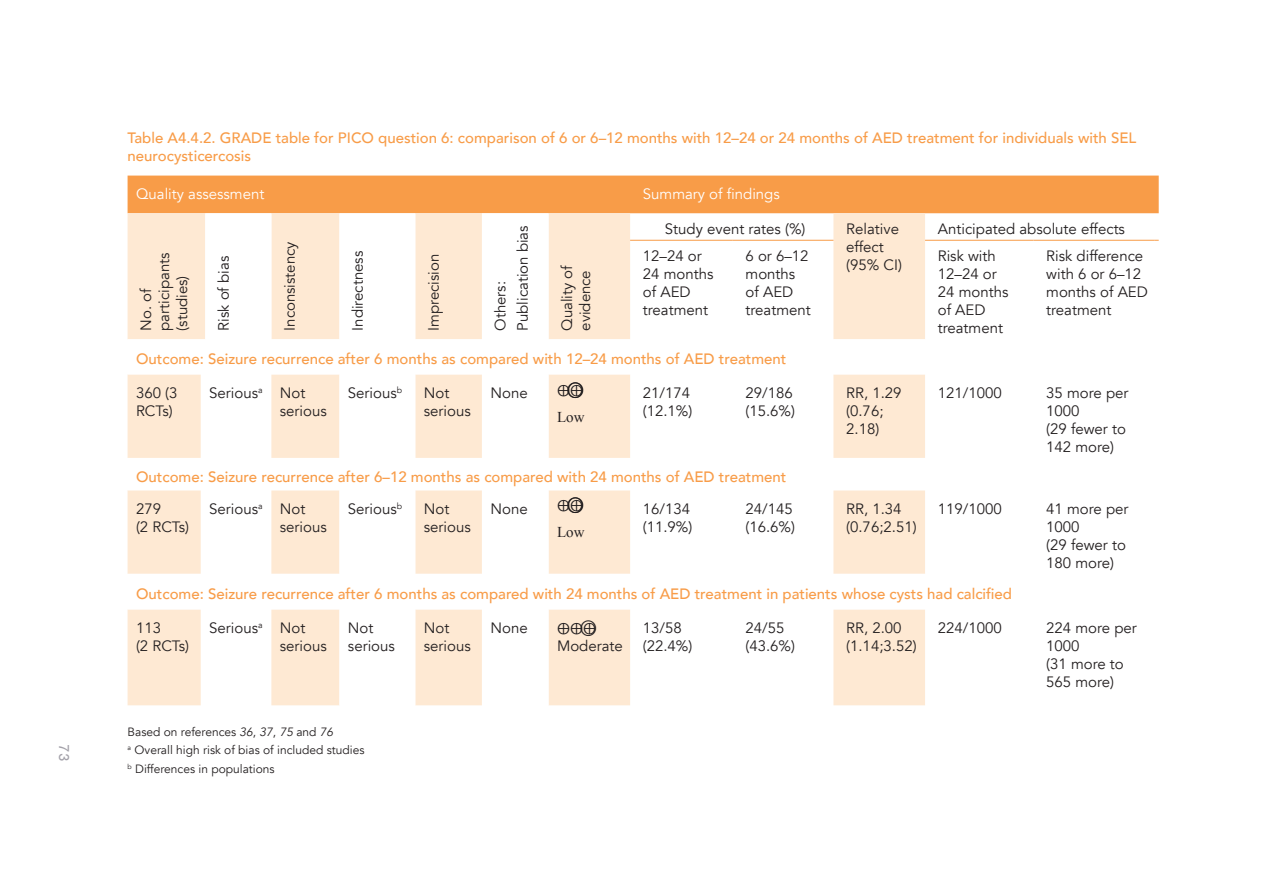
<style>
.page{position:relative;width:1263px;height:893px;background:#fff}
.page>*{position:absolute;margin:0;border:0;box-sizing:border-box;transform-origin:0 0}
.Normal__Web{font:15px/18px "Avenir";color:#231f20}
.AML_table_sous_categ{font:500 15px "Avenir";color:#f89c48}
.Table_title{font:500 15px/18px "Avenir";color:#f89c48}
.Normal__Web-2{font:15px "Avenir";color:#fff}
.t1{font:15px "Cambria Math";color:#231f20}
.t2{font:15px "Times New Roman";color:#231f20}
.t3{font:15px "Nimbus San";color:#a3a1a9}
.AML_Note_bas_de_tabl{font:12px "Avenir";color:#231f20}
.s1{font-family:"Cambria Math"}
.s2{font-style:italic}
</style>
<div class="page">
<div style="left:128px;top:176px;width:1031px;height:37px;background:#f89c48"></div>
<svg style="left:128px;top:609px;width:797px;height:96px;fill:#fee9d3"></svg>
<svg style="left:128px;top:213px;width:1031px;height:361px"></svg>
<svg style="left:339px;top:213px;width:210px;height:492px"></svg>
<hr style="left:630px;top:240px;width:103px;height:1px;background:#f89c48">
<hr style="left:733px;top:240px;width:100px;height:1px;background:#f89c48">
<hr style="left:925px;top:240px;width:108px;height:1px;background:#f89c48">
<hr style="left:1033px;top:240px;width:121px;height:1px;background:#f89c48">
<p class="t3" style="left:72px;top:744px;width:18px;rotate:90deg">73</p>
<p class="Table_title" style="left:128px;top:128px;width:1010px">Table A4.4.2. GRADE table for PICO question 6: comparison of 6 or 6–12 months with 12–24 or 24 months of AED treatment for individuals with SEL neurocysticercosis</p>
<p class="Normal__Web-2" style="left:136px;top:185px;width:130px">Quality assessment</p>
<p class="Normal__Web-2" style="left:643px;top:185px;width:138px">Summary of findings</p>
<p class="Normal__Web" style="left:665px;top:220px;width:142px">Study event rates (%)</p>
<p class="Normal__Web" style="left:846px;top:220px;width:57px">Relative effect (95% CI)</p>
<p class="Normal__Web" style="left:938px;top:220px;width:189px">Anticipated absolute effects</p>
<p class="Normal__Web" style="left:514px;top:331px;width:107px;rotate:-90deg">Publication bias</p>
<p class="Normal__Web" style="left:281px;top:331px;width:91px;rotate:-90deg">Inconsistency</p>
<p class="Normal__Web" style="left:349px;top:331px;width:81px;rotate:-90deg">Indirectness</p>
<p class="Normal__Web" style="left:425px;top:331px;width:79px;rotate:-90deg">Imprecision</p>
<p class="Normal__Web" style="left:643px;top:247px;width:72px">12–24 or<br>24 months of AED treatment</p>
<p class="Normal__Web" style="left:745px;top:247px;width:67px">6 or 6–12 months of AED treatment</p>
<p class="Normal__Web" style="left:938px;top:247px;width:72px">Risk with<br>12–24 or<br>24 months of AED treatment</p>
<p class="Normal__Web" style="left:1046px;top:247px;width:103px">Risk difference with 6 or 6–12 months of AED treatment</p>
<p class="AML_table_sous_categ" style="left:136px;top:346px;width:652px">Outcome: Seizure recurrence after 6 months as compared with 12–24 months of AED treatment</p>
<p class="Normal__Web" style="left:136px;top:384px;width:43px">360 (3<br>RCTs)</p>
<p class="Normal__Web" style="left:209px;top:384px;width:55px">Serious<sup>a</sup></p>
<p class="Normal__Web" style="left:280px;top:384px;width:48px">Not serious</p>
<p class="Normal__Web" style="left:348px;top:384px;width:56px">Serious<sup>b</sup></p>
<p class="Normal__Web" style="left:424px;top:384px;width:48px">Not serious</p>
<p class="Normal__Web" style="left:490px;top:384px;width:39px">None</p>
<p class="t1" style="left:557px;top:381px;width:43px">⨁⨁⃝</p>
<p class="Normal__Web" style="left:137px;top:331px;width:79px;rotate:-90deg">No. of participants (studies)</p>
<p class="Normal__Web" style="left:215px;top:331px;width:76px;rotate:-90deg">Risk of bias</p>
<p class="Normal__Web" style="left:558px;top:331px;width:68px;rotate:-90deg">Quality of evidence</p>
<p class="Normal__Web" style="left:492px;top:331px;width:51px;rotate:-90deg">Others:</p>
<p class="Normal__Web" style="left:643px;top:384px;width:51px">21/174 (12.1%)</p>
<p class="Normal__Web" style="left:745px;top:384px;width:51px">29/186 (15.6%)</p>
<p class="Normal__Web" style="left:846px;top:384px;width:57px">RR, 1.29 (0.76;<br>2.18)</p>
<p class="Normal__Web" style="left:938px;top:384px;width:65px">121/1000</p>
<p class="Normal__Web" style="left:1046px;top:384px;width:84px">35 more per<br>1000<br>(29 fewer to<br>142 more)</p>
<p class="AML_table_sous_categ" style="left:136px;top:463px;width:652px">Outcome: Seizure recurrence after 6–12 months as compared with 24 months of AED treatment</p>
<p class="Normal__Web" style="left:136px;top:500px;width:55px">279<br>(2 RCTs)</p>
<p class="Normal__Web" style="left:209px;top:500px;width:55px">Serious<sup>a</sup></p>
<p class="Normal__Web" style="left:280px;top:500px;width:48px">Not serious</p>
<p class="Normal__Web" style="left:348px;top:500px;width:56px">Serious<sup>b</sup></p>
<p class="Normal__Web" style="left:424px;top:500px;width:48px">Not serious</p>
<p class="Normal__Web" style="left:490px;top:500px;width:39px">None</p>
<p class="t1" style="left:557px;top:496px;width:43px">⨁⨁⃝</p>
<p class="t2" style="left:557px;top:406px;width:29px">Low</p>
<p class="Normal__Web" style="left:643px;top:500px;width:51px">16/134 (11.9%)</p>
<p class="Normal__Web" style="left:745px;top:500px;width:51px">24/145 (16.6%)</p>
<p class="Normal__Web" style="left:846px;top:500px;width:72px">RR, 1.34 (0.76;2.51)</p>
<p class="Normal__Web" style="left:938px;top:500px;width:65px">119/1000</p>
<p class="Normal__Web" style="left:1046px;top:500px;width:84px">41 more per<br>1000<br>(29 fewer to<br>180 more)</p>
<p class="AML_table_sous_categ" style="left:136px;top:581px;width:877px">Outcome: Seizure recurrence after 6 months as compared with 24 months of AED treatment in patients whose cysts had calcified</p>
<p class="Normal__Web" style="left:136px;top:619px;width:55px">113<br>(2 RCTs)</p>
<p class="Normal__Web" style="left:209px;top:619px;width:55px">Serious<sup>a</sup></p>
<p class="Normal__Web" style="left:280px;top:619px;width:48px">Not serious</p>
<p class="Normal__Web" style="left:348px;top:619px;width:48px">Not serious</p>
<p class="Normal__Web" style="left:424px;top:619px;width:48px">Not serious</p>
<p class="Normal__Web" style="left:490px;top:619px;width:39px">None</p>
<p class="Normal__Web" style="left:557px;top:619px;width:67px"><span class="s1">⨁⨁⨁⃝<br></span>Moderate</p>
<p class="Normal__Web" style="left:643px;top:619px;width:51px">13/58 (22.4%)</p>
<p class="Normal__Web" style="left:745px;top:619px;width:51px">24/55 (43.6%)</p>
<p class="Normal__Web" style="left:846px;top:619px;width:72px">RR, 2.00 (1.14;3.52)</p>
<p class="Normal__Web" style="left:938px;top:619px;width:65px">224/1000</p>
<p class="Normal__Web" style="left:1046px;top:619px;width:92px">224 more per<br>1000<br>(31 more to<br>565 more)</p>
<p class="AML_Note_bas_de_tabl" style="left:128px;top:724px;width:207px">Based on references <span class="s2">36</span>, <span class="s2">37</span>, <span class="s2">75</span> and <span class="s2">76</span></p>
<p class="AML_Note_bas_de_tabl" style="left:128px;top:743px;width:238px"><sup>a</sup> Overall high risk of bias of included studies</p>
<p class="AML_Note_bas_de_tabl" style="left:128px;top:761px;width:149px"><sup>b</sup> Differences in populations</p>
<p class="t2" style="left:557px;top:522px;width:29px">Low</p>
</div>
